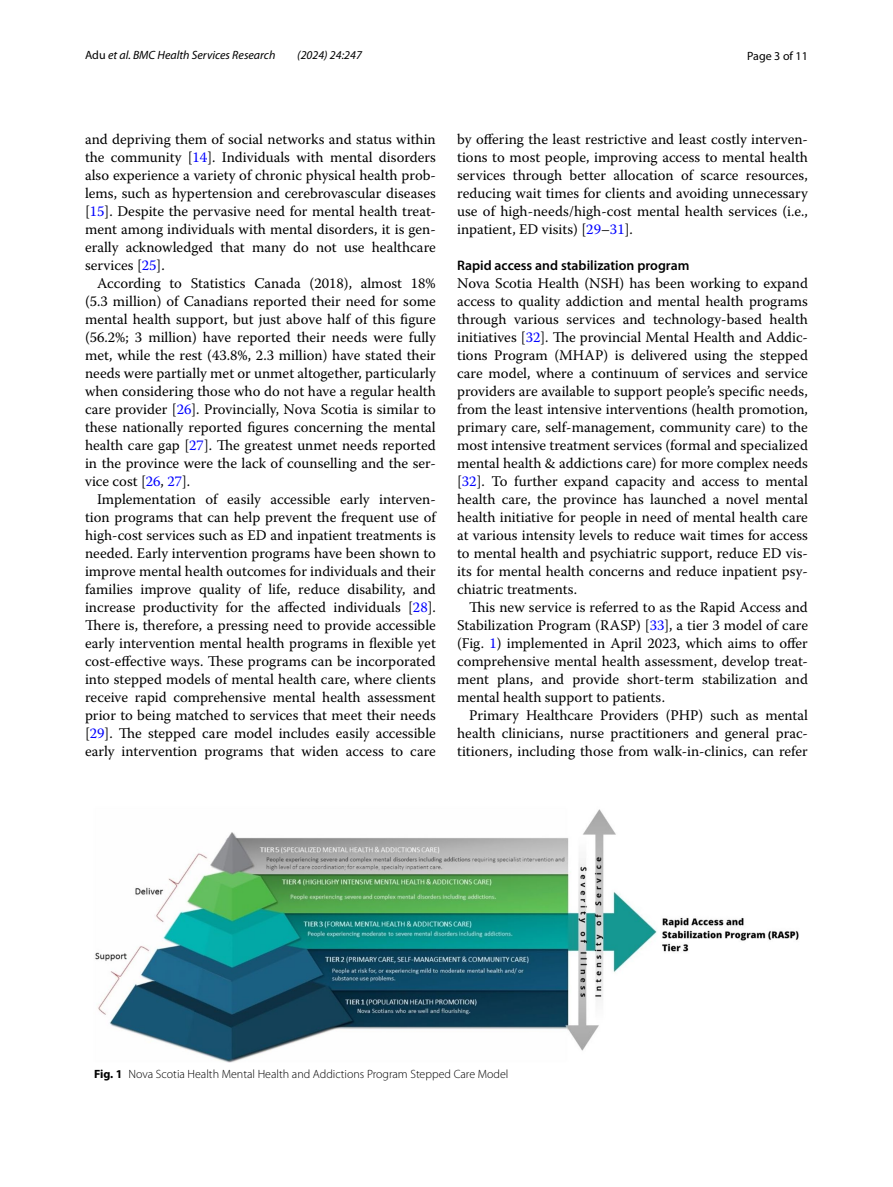
<style>
.page{position:relative;width:893px;height:1187px;background:#fff}
.page>*{position:absolute;margin:0;border:0;box-sizing:border-box;transform-origin:0 0}
.t1{font:14.7px/18px "Warnock Pro";color:#000;text-align:justify}
.t2{font:600 13.8px "Myriad Pro";color:#000}
.t3{font:300 12px "Myriad Pro";color:#000}
.t4{font:italic 12px "Myriad Pro";color:#000}
.t5{font:12px "Myriad Pro";color:#000}
.s1{font-style:normal}
.s2{color:#00f}
.s3{font-weight:700}
</style>
<div class="page">
<img style="left:95px;top:809px;width:704px;height:253px">
<p class="t4" style="left:85px;top:48px;width:192px"><span class="s1">Adu</span> et al. BMC Health Services Research</p>
<p class="t4" style="left:297px;top:48px;width:66px">(2024) 24:247</p>
<p class="t5" style="left:747px;top:48px;width:62px">Page 3 of 11</p>
<p class="t1" style="left:85px;top:130px;width:352px">and depriving them of social networks and status within the community [<span class="s2">14</span>]. Individuals with mental disorders also experience a variety of chronic physical health prob&shy;lems, such as hypertension and cerebrovascular diseases [<span class="s2">15</span>]. Despite the pervasive need for mental health treat&shy;ment among individuals with mental disorders, it is gen&shy;erally acknowledged that many do not use healthcare services [<span class="s2">25</span>].</p>
<p class="t1" style="left:85px;top:274px;width:352px;text-indent:12px">According to Statistics Canada (2018), almost 18% (5.3 million) of Canadians reported their need for some mental health support, but just above half of this figure (56.2%; 3 million) have reported their needs were fully met, while the rest (43.8%, 2.3 million) have stated their needs were partially met or unmet altogether, particularly when considering those who do not have a regular health care provider [<span class="s2">26</span>]. Provincially, Nova Scotia is similar to these nationally reported figures concerning the mental health care gap [<span class="s2">27</span>]. The greatest unmet needs reported in the province were the lack of counselling and the ser&shy;vice cost [<span class="s2">26</span>, <span class="s2">27</span>].</p>
<p class="t1" style="left:85px;top:490px;width:352px;text-indent:12px">Implementation of easily accessible early interven&shy;tion programs that can help prevent the frequent use of high-cost services such as ED and inpatient treatments is needed. Early intervention programs have been shown to improve mental health outcomes for individuals and their families improve quality of life, reduce disability, and increase productivity for the affected individuals [<span class="s2">28</span>].<br>There is, therefore, a pressing need to provide accessible early intervention mental health programs in flexible yet cost-effective ways. These programs can be incorporated into stepped models of mental health care, where clients receive rapid comprehensive mental health assessment prior to being matched to services that meet their needs [<span class="s2">29</span>]. The stepped care model includes easily accessible early intervention programs that widen access to care</p>
<p class="t1" style="left:457px;top:130px;width:352px">by offering the least restrictive and least costly interven&shy;tions to most people, improving access to mental health services through better allocation of scarce resources, reducing wait times for clients and avoiding unnecessary use of high-needs/high-cost mental health services (i.e., inpatient, ED visits) [<span class="s2">29</span>–<span class="s2">31</span>].</p>
<p class="t2" style="left:457px;top:256px;width:234px">Rapid access and stabilization program</p>
<p class="t1" style="left:457px;top:274px;width:352px">Nova Scotia Health (NSH) has been working to expand access to quality addiction and mental health programs through various services and technology-based health initiatives [<span class="s2">32</span>]. The provincial Mental Health and Addic&shy;tions Program (MHAP) is delivered using the stepped care model, where a continuum of services and service providers are available to support people’s specific needs, from the least intensive interventions (health promotion, primary care, self-management, community care) to the most intensive treatment services (formal and specialized mental health &amp; addictions care) for more complex needs [<span class="s2">32</span>]. To further expand capacity and access to mental health care, the province has launched a novel mental health initiative for people in need of mental health care at various intensity levels to reduce wait times for access to mental health and psychiatric support, reduce ED vis&shy;its for mental health concerns and reduce inpatient psy&shy;chiatric treatments.</p>
<p class="t1" style="left:457px;top:598px;width:352px;text-indent:12px">This new service is referred to as the Rapid Access and Stabilization Program (RASP) [<span class="s2">33</span>], a tier 3 model of care (Fig. <span class="s2">1</span>) implemented in April 2023, which aims to offer comprehensive mental health assessment, develop treat&shy;ment plans, and provide short-term stabilization and mental health support to patients.</p>
<p class="t1" style="left:457px;top:706px;width:352px;text-indent:12px">Primary Healthcare Providers (PHP) such as mental health clinicians, nurse practitioners and general prac&shy;titioners, including those from walk-in-clinics, can refer</p>
<p class="t3" style="left:94px;top:1066px;width:416px"><span class="s3">Fig. 1</span> Nova Scotia Health Mental Health and Addictions Program Stepped Care Model</p>
</div>
